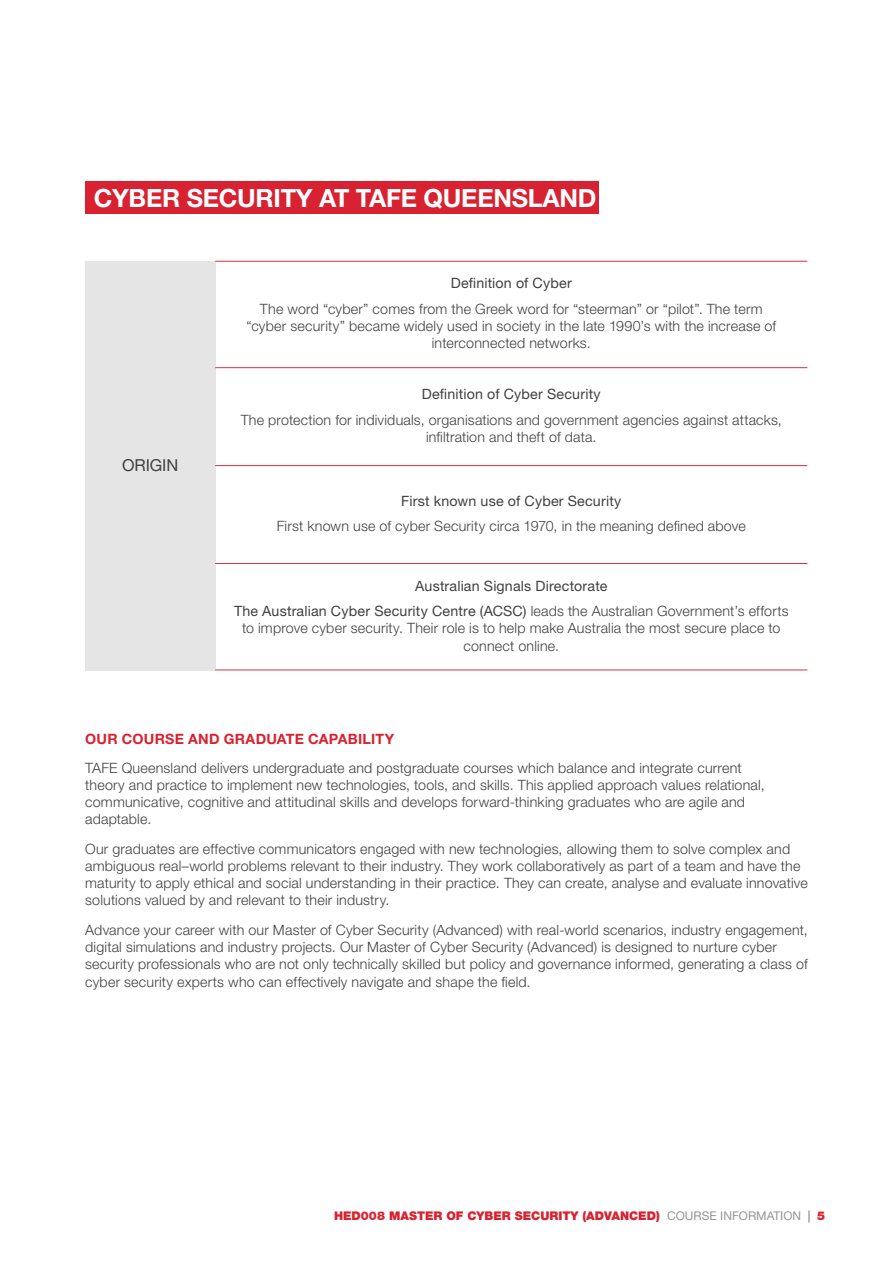
<style>
.page{position:relative;width:893px;height:1263px;background:#fff}
.page>*{position:absolute;margin:0;border:0;box-sizing:border-box;transform-origin:0 0}
.t1{font:700 25.2px "Helvetica Neue LT Std";letter-spacing:-.01em;color:#fff}
.t2{font:16.5px "Helvetica Neue LT Std";letter-spacing:-.01em;color:#414042}
.t3{font:300 14.25px/17.1px "Helvetica Neue LT Std";letter-spacing:.015em;color:#414042}
.t4{font:14.25px/25.7px "Helvetica Neue LT Std";letter-spacing:.015em;color:#414042;text-align:center}
.t5{font:700 14.25px "Helvetica Neue LT Std";letter-spacing:.02em;color:#d82231}
.t6{font:900 12px "Helvetica Neue LT Std";color:#d82231}
.s1{font-weight:300}
.s2{font-weight:400;color:#939598}
.s3{font-weight:700;color:#939598}
</style>
<div class="page">
<div style="left:85px;top:182px;width:513px;height:32px;background:#d82231"></div>
<hr style="left:215px;top:261px;width:592px;height:1px;background:#dd303e">
<hr style="left:215px;top:367px;width:592px;height:1px;background:#dd303e">
<hr style="left:215px;top:465px;width:592px;height:1px;background:#dd303e">
<hr style="left:215px;top:563px;width:592px;height:1px;background:#dd303e">
<hr style="left:215px;top:669px;width:592px;height:1px;background:#dd303e">
<div style="left:85px;top:261px;width:130px;height:409px;background:#e6e5e5"></div>
<h1 class="t1" style="left:94px;top:182px;width:504px">CYBER SECURITY AT TAFE QUEENSLAND</h1>
<p class="t4" style="left:451px;top:270px;width:123px">Definition of Cyber</p>
<p class="t3" style="left:246px;top:300px;width:531px;text-align:center">The word “cyber” comes from the Greek word for “steerman” or “pilot”. The term “cyber security” became widely used in society in the late 1990’s with the increase of interconnected networks.</p>
<p class="t2" style="left:122px;top:456px;width:58px">ORIGIN</p>
<p class="t4" style="left:422px;top:381px;width:180px">Definition of Cyber Security</p>
<p class="t3" style="left:241px;top:411px;width:543px;text-align:center">The protection for individuals, organisations and government agencies against attacks, infiltration and theft of data.</p>
<p class="t4" style="left:401px;top:487px;width:222px">First known use of Cyber Security</p>
<p class="t3" style="left:277px;top:517px;width:471px">First known use of cyber Security circa 1970, in the meaning defined above</p>
<p class="t4" style="left:234px;top:573px;width:556px">Australian Signals Directorate<br>The Australian Cyber Security Centre (ACSC) <span class="s1">leads the Australian Government’s efforts</span></p>
<p class="t3" style="left:242px;top:619px;width:540px;text-align:center">to improve cyber security. Their role is to help make Australia the most secure place to connect online.</p>
<p class="t5" style="left:85px;top:730px;width:311px">OUR COURSE AND GRADUATE CAPABILITY</p>
<p class="t3" style="left:85px;top:759px;width:681px">TAFE Queensland delivers undergraduate and postgraduate courses which balance and integrate current theory and practice to implement new technologies, tools, and skills. This applied approach values relational, communicative, cognitive and attitudinal skills and develops forward-thinking graduates who are agile and adaptable.</p>
<p class="t3" style="left:85px;top:840px;width:724px">Our graduates are effective communicators engaged with new technologies, allowing them to solve complex and ambiguous real–world problems relevant to their industry. They work collaboratively as part of a team and have the maturity to apply ethical and social understanding in their practice. They can create, analyse and evaluate innovative solutions valued by and relevant to their industry.</p>
<p class="t3" style="left:85px;top:921px;width:724px">Advance your career with our Master of Cyber Security (Advanced) with real-world scenarios, industry engagement, digital simulations and industry projects. Our Master of Cyber Security (Advanced) is designed to nurture cyber security professionals who are not only technically skilled but policy and governance informed, generating a class of cyber security experts who can effectively navigate and shape the field.</p>
<p class="t6" style="left:334px;top:1209px;width:493px">HED008 MASTER OF CYBER SECURITY (ADVANCED) <span class="s2">COURSE INFORMATION</span> <span class="s3">|</span> 5</p>
</div>
